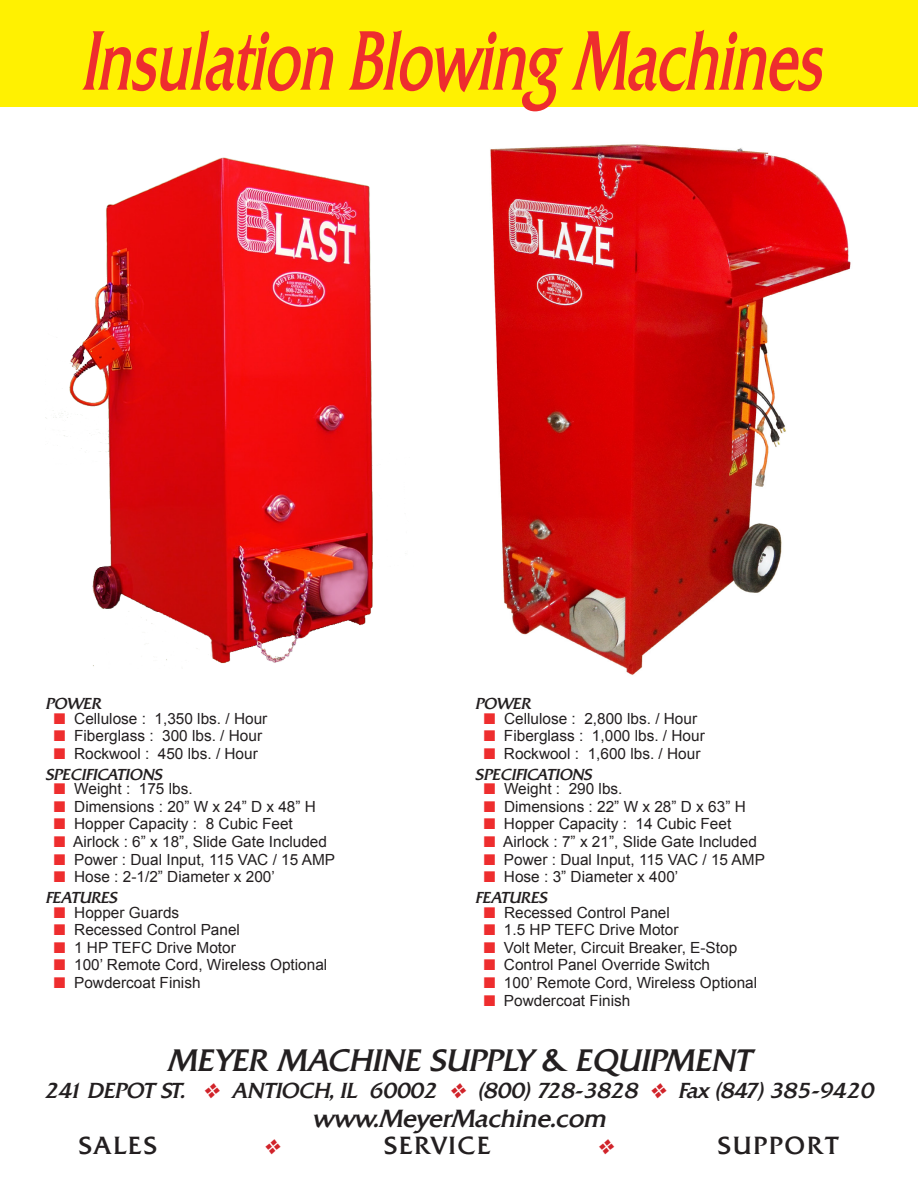
<style>
.page{position:relative;width:918px;height:1188px;background:#fff}
.page>*{position:absolute;margin:0;border:0;box-sizing:border-box;transform-origin:0 0}
.t1{font:italic 81px "Quadrat Serial";color:#ee2d2e;scale:.67 1}
.t2{font:italic 30px "Quadrat Serial";color:#231f20}
.t3{font:italic 24px "Quadrat Serial";color:#231f20}
.t4{font:24px "Quadrat Serial";letter-spacing:.1em;color:#231f20}
.t5{font:italic 21px "Quadrat Serial";color:#231f20}
.t6{font:15.3px "Arial";color:#231f20}
.t7{font:italic 15.3px "Quadrat Serial";color:#231f20}
.s1{color:#ee2d2e}
.s2{color:#d1232a}
</style>
<div class="page">
<div style="left:0;top:0;width:918px;height:106px;background:#fff101"></div>
<img style="left:45px;top:157px;width:328px;height:509px">
<img style="left:490px;top:144px;width:361px;height:531px">
<p class="t1" style="left:81px;top:12px;width:1132px">Insulation Blowing Machines</p>
<p class="t7" style="left:45px;top:694px;width:57px">POWER</p>
<p class="t6" style="left:54px;top:708px;width:215px"><span class="s1">■</span> Cellulose : 1,350 lbs. / Hour</p>
<p class="t6" style="left:54px;top:726px;width:210px"><span class="s1">■</span> Fiberglass : 300 lbs. / Hour</p>
<p class="t6" style="left:54px;top:744px;width:205px"><span class="s1">■</span> Rockwool : 450 lbs. / Hour</p>
<p class="t7" style="left:45px;top:765px;width:122px">SPECIFICATIONS</p>
<p class="t6" style="left:54px;top:779px;width:140px"><span class="s1">■</span> Weight : 175 lbs.</p>
<p class="t6" style="left:54px;top:796px;width:264px"><span class="s1">■</span> Dimensions : 20” W x 24” D x 48” H</p>
<p class="t6" style="left:54px;top:814px;width:241px"><span class="s1">■</span> Hopper Capacity : 8 Cubic Feet</p>
<p class="t6" style="left:54px;top:832px;width:275px"><span class="s1">■</span> Airlock : 6” x 18”, Slide Gate Included</p>
<p class="t6" style="left:54px;top:849px;width:283px"><span class="s1">■</span> Power : Dual Input, 115 VAC / 15 AMP</p>
<p class="t6" style="left:54px;top:867px;width:223px"><span class="s1">■</span> Hose : 2-1/2” Diameter x 200’</p>
<p class="t7" style="left:45px;top:888px;width:77px">FEATURES</p>
<p class="t6" style="left:54px;top:902px;width:127px"><span class="s1">■</span> Hopper Guards</p>
<p class="t6" style="left:54px;top:920px;width:188px"><span class="s1">■</span> Recessed Control Panel</p>
<p class="t6" style="left:54px;top:937px;width:184px"><span class="s1">■</span> 1 HP TEFC Drive Motor</p>
<p class="t6" style="left:54px;top:955px;width:275px"><span class="s1">■</span> 100’ Remote Cord, Wireless Optional</p>
<p class="t6" style="left:54px;top:973px;width:148px"><span class="s1">■</span> Powdercoat Finish</p>
<p class="t7" style="left:475px;top:694px;width:57px">POWER</p>
<p class="t6" style="left:484px;top:708px;width:215px"><span class="s1">■</span> Cellulose : 2,800 lbs. / Hour</p>
<p class="t6" style="left:484px;top:726px;width:223px"><span class="s1">■</span> Fiberglass : 1,000 lbs. / Hour</p>
<p class="t6" style="left:484px;top:744px;width:218px"><span class="s1">■</span> Rockwool : 1,600 lbs. / Hour</p>
<p class="t7" style="left:475px;top:765px;width:122px">SPECIFICATIONS</p>
<p class="t6" style="left:484px;top:779px;width:140px"><span class="s1">■</span> Weight : 290 lbs.</p>
<p class="t6" style="left:484px;top:796px;width:264px"><span class="s1">■</span> Dimensions : 22” W x 28” D x 63” H</p>
<p class="t6" style="left:484px;top:814px;width:249px"><span class="s1">■</span> Hopper Capacity : 14 Cubic Feet</p>
<p class="t6" style="left:484px;top:832px;width:275px"><span class="s1">■</span> Airlock : 7” x 21”, Slide Gate Included</p>
<p class="t6" style="left:484px;top:849px;width:283px"><span class="s1">■</span> Power : Dual Input, 115 VAC / 15 AMP</p>
<p class="t6" style="left:484px;top:867px;width:196px"><span class="s1">■</span> Hose : 3” Diameter x 400’</p>
<p class="t7" style="left:475px;top:888px;width:77px">FEATURES</p>
<p class="t6" style="left:484px;top:902px;width:188px"><span class="s1">■</span> Recessed Control Panel</p>
<p class="t6" style="left:484px;top:920px;width:196px"><span class="s1">■</span> 1.5 HP TEFC Drive Motor</p>
<p class="t6" style="left:484px;top:937px;width:255px"><span class="s1">■</span> Volt Meter, Circuit Breaker, E-Stop</p>
<p class="t6" style="left:484px;top:955px;width:228px"><span class="s1">■</span> Control Panel Override Switch</p>
<p class="t6" style="left:484px;top:973px;width:275px"><span class="s1">■</span> 100’ Remote Cord, Wireless Optional</p>
<p class="t6" style="left:484px;top:990px;width:148px"><span class="s1">■</span> Powdercoat Finish</p>
<p class="t2" style="left:167px;top:1042px;width:593px">MEYER MACHINE SUPPLY &amp; EQUIPMENT</p>
<p class="t5" style="left:45px;top:1078px;width:835px">241 DEPOT ST. <span class="s2">❖</span> ANTIOCH,IL 60002 <span class="s2">❖</span> (800)728-3828 <span class="s2">❖</span> Fax (847)385-9420</p>
<p class="t3" style="left:312px;top:1104px;width:301px">www.MeyerMachine.com</p>
<p class="t4" style="left:79px;top:1131px;width:79px">SALES</p>
<p class="t4" style="left:384px;top:1131px;width:108px">SERVICE</p>
<p class="t4" style="left:718px;top:1131px;width:122px">SUPPORT</p>
</div>
